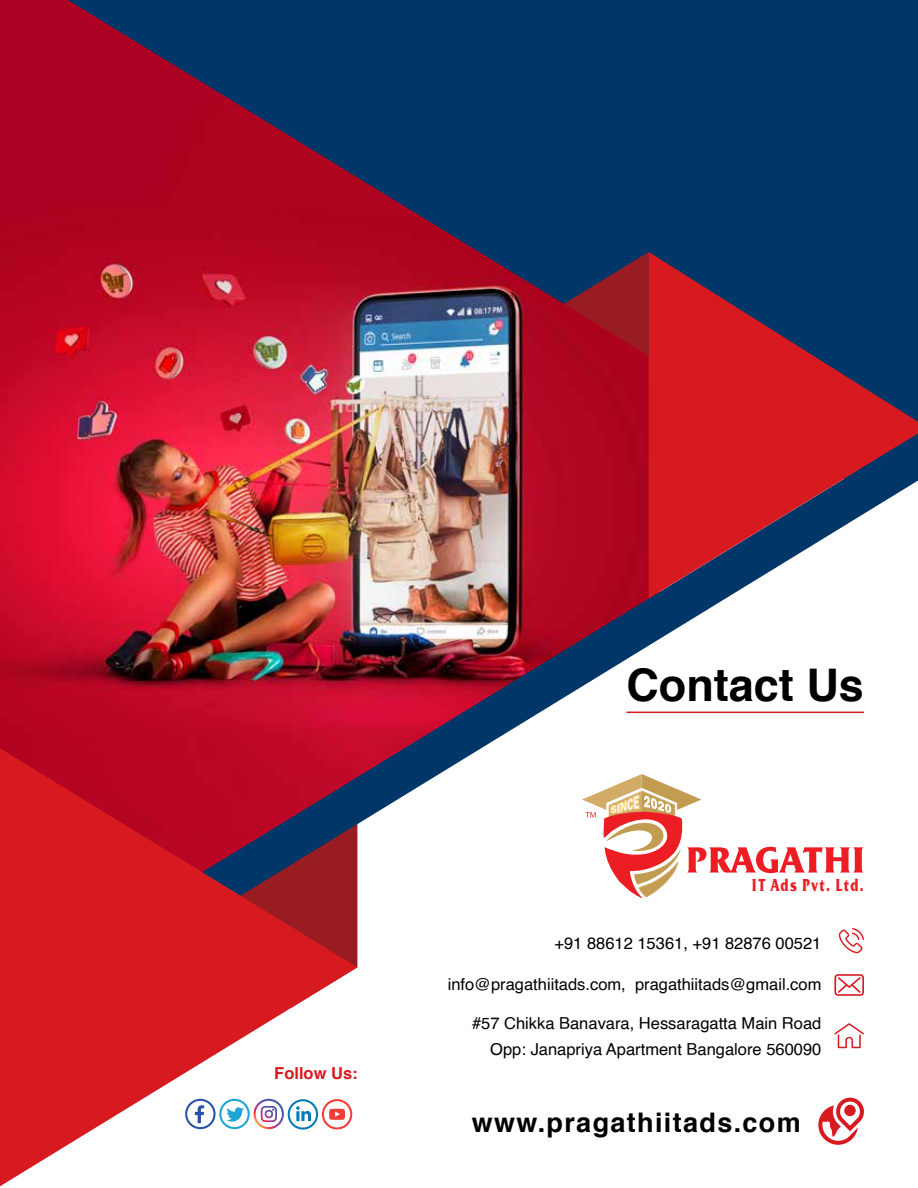
<style>
.page{position:relative;width:918px;height:1188px;background:#fff}
.page>*{position:absolute;margin:0;border:0;box-sizing:border-box;transform-origin:0 0}
.t1{font:700 45px "Helvetica";color:#000}
.t2{font:700 27px "Helvetica";letter-spacing:.05em;color:#000}
.t3{font:700 17.7px "Friz Quadrata IT Cby BT";letter-spacing:.095em;color:#ed1d24;scale:.77 1}
.t4{font:16.5px/25.5px "Helvetica";color:#000;text-align:right}
.t5{font:700 16.5px "Helvetica";color:#d71920}
</style>
<div class="page">
<div style="left:659px;top:0;width:259px;height:252px;background:#003768"></div>
<img style="left:0;top:0;width:659px;height:434px">
<img style="left:0;top:434px;width:864px;height:534px">
<svg style="left:0;top:748px;width:357px;height:438px;fill:#d71920"></svg>
<svg style="left:649px;top:252px;width:269px;height:346px;background:#8d3f54"></svg>
<svg style="left:582px;top:774px;width:281px;height:124px"></svg>
<hr style="left:626px;top:712px;width:238px;height:1px;background:#d71920">
<svg style="left:839px;top:928px;width:25px;height:25px"></svg>
<svg style="left:834px;top:974px;width:30px;height:22px"></svg>
<svg style="left:834px;top:1023px;width:30px;height:25px"></svg>
<svg style="left:185px;top:1099px;width:167px;height:31px"></svg>
<svg style="left:818px;top:1097px;width:46px;height:48px"></svg>
<p class="t5" style="left:274px;top:1060px;width:85px">Follow Us:</p>
<h1 class="t1" style="left:626px;top:649px;width:239px">Contact Us</h1>
<p class="t3" style="left:752px;top:874px;width:147px">IT Ads Pvt. Ltd.</p>
<p class="t4" style="left:554px;top:931px;width:268px">+91 88612 15361, +91 82876 00521</p>
<p class="t4" style="left:448px;top:972px;width:375px">info@pragathiitads.com, pragathiitads@gmail.com</p>
<p class="t4" style="left:472px;top:1011px;width:351px">#57 Chikka Banavara, Hessaragatta Main Road<br>Opp: Janapriya Apartment Bangalore 560090</p>
<h2 class="t2" style="left:472px;top:1100px;width:331px">www.pragathiitads.com</h2>
</div>
